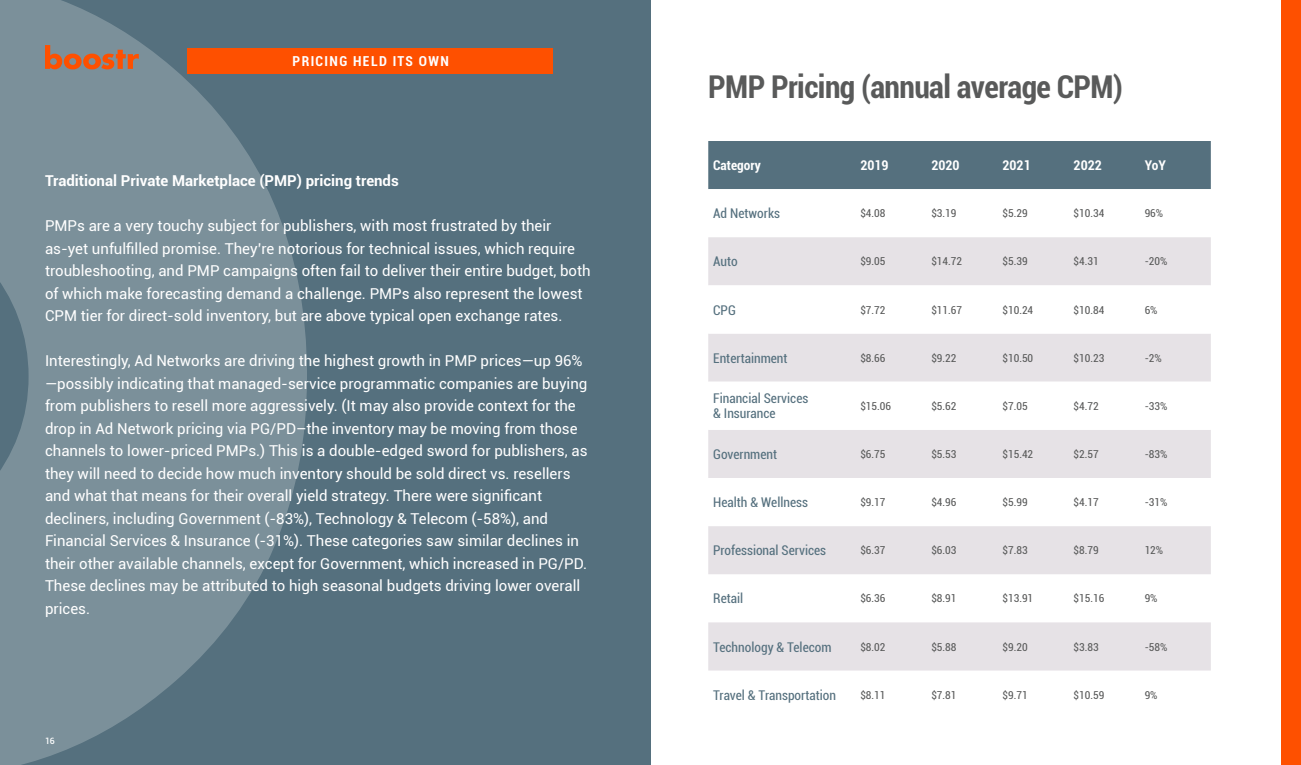
<style>
.page{position:relative;width:1301px;height:765px;background:#fff}
.page>*{position:absolute;margin:0;border:0;box-sizing:border-box;transform-origin:0 0}
.t1{font:700 condensed 31.38px "Roboto";letter-spacing:-.02em;color:#595a5a}
.t2{font:15px/22.5px "Roboto";color:#fff}
.t3{font:700 15px "Roboto";color:#fff}
.t4{font:700 condensed 13.75px "Roboto";letter-spacing:.1em;color:#fff}
.t5{font:condensed 13.38px/14.8px "Roboto";color:#55707e}
.t6{font:700 condensed 13.38px "Roboto";color:#fff}
.t7{font:condensed 10.88px "Roboto";color:#595a5a}
.t8{font:500 8.75px "Roboto";color:#fff}
</style>
<div class="page">
<div style="left:708px;top:141px;width:502px;height:48px;background:#55707e"></div>
<svg style="left:708px;top:237px;width:502px;height:434px;fill:#e6e2e6"></svg>
<svg style="left:708px;top:285px;width:502px;height:145px"></svg>
<svg style="left:708px;top:478px;width:502px;height:48px"></svg>
<div style="left:0;top:0;width:650px;height:765px;background:#55707e"></div>
<div style="left:1281px;top:0;width:20px;height:765px;background:#fe5000"></div>
<svg style="left:0;top:0;width:307px;height:765px;fill:#7b909a"></svg>
<svg style="left:45px;top:45px;width:94px;height:24px;background:#b37457"></svg>
<div style="left:187px;top:49px;width:365px;height:25px;background:#fe5000"></div>
<p class="t4" style="left:293px;top:51px;width:158px">PRICING HELD ITS OWN</p>
<p class="t3" style="left:45px;top:170px;width:355px">Traditional Private Marketplace (PMP) pricing trends</p>
<p class="t2" style="left:45px;top:214px;width:547px">PMPs are a very touchy subject for publishers, with most frustrated by their as-yet unfulfilled promise. They’re notorious for technical issues, which require troubleshooting, and PMP campaigns often fail to deliver their entire budget, both of which make forecasting demand a challenge. PMPs also represent the lowest CPM tier for direct-sold inventory, but are above typical open exchange rates.</p>
<p class="t2" style="left:45px;top:349px;width:544px">Interestingly, Ad Networks are driving the highest growth in PMP prices—up 96% —possibly indicating that managed-service programmatic companies are buying from publishers to resell more aggressively. (It may also provide context for the drop in Ad Network pricing via PG/PD–the inventory may be moving from those channels to lower-priced PMPs.) This is a double-edged sword for publishers, as they will need to decide how much inventory should be sold direct vs. resellers and what that means for their overall yield strategy. There were significant decliners, including Government (-83%), Technology &amp; Telecom (-58%), and Financial Services &amp; Insurance (-31%). These categories saw similar declines in their other available channels, except for Government, which increased in PG/PD.<br>These declines may be attributed to high seasonal budgets driving lower overall prices.</p>
<p class="t8" style="left:45px;top:734px;width:11px">16</p>
<h1 class="t1" style="left:708px;top:64px;width:416px">PMP Pricing (annual average CPM)</h1>
<p class="t6" style="left:713px;top:156px;width:49px">Category</p>
<p class="t6" style="left:860px;top:156px;width:30px">2019</p>
<p class="t6" style="left:931px;top:156px;width:30px">2020</p>
<p class="t6" style="left:1002px;top:156px;width:30px">2021</p>
<p class="t6" style="left:1073px;top:156px;width:30px">2022</p>
<p class="t6" style="left:1144px;top:156px;width:23px">YoY</p>
<p class="t5" style="left:713px;top:206px;width:68px">Ad Networks</p>
<p class="t7" style="left:860px;top:206px;width:27px">$4.08</p>
<p class="t7" style="left:931px;top:206px;width:27px">$3.19</p>
<p class="t7" style="left:1002px;top:206px;width:27px">$5.29</p>
<p class="t7" style="left:1073px;top:206px;width:32px">$10.34</p>
<p class="t7" style="left:1144px;top:206px;width:20px">96%</p>
<p class="t5" style="left:713px;top:254px;width:26px">Auto</p>
<p class="t7" style="left:860px;top:254px;width:27px">$9.05</p>
<p class="t7" style="left:931px;top:254px;width:32px">$14.72</p>
<p class="t7" style="left:1002px;top:254px;width:27px">$5.39</p>
<p class="t7" style="left:1073px;top:254px;width:27px">$4.31</p>
<p class="t7" style="left:1144px;top:254px;width:24px">-20%</p>
<p class="t5" style="left:713px;top:302px;width:24px">CPG</p>
<p class="t7" style="left:860px;top:302px;width:27px">$7.72</p>
<p class="t7" style="left:931px;top:302px;width:32px">$11.67</p>
<p class="t7" style="left:1002px;top:302px;width:32px">$10.24</p>
<p class="t7" style="left:1073px;top:302px;width:32px">$10.84</p>
<p class="t7" style="left:1144px;top:302px;width:14px">6%</p>
<p class="t5" style="left:713px;top:350px;width:76px">Entertainment</p>
<p class="t7" style="left:860px;top:350px;width:27px">$8.66</p>
<p class="t7" style="left:931px;top:350px;width:27px">$9.22</p>
<p class="t7" style="left:1002px;top:350px;width:32px">$10.50</p>
<p class="t7" style="left:1073px;top:350px;width:32px">$10.23</p>
<p class="t7" style="left:1144px;top:350px;width:19px">-2%</p>
<p class="t5" style="left:713px;top:391px;width:97px">Financial Services &amp; Insurance</p>
<p class="t7" style="left:860px;top:398px;width:32px">$15.06</p>
<p class="t7" style="left:931px;top:398px;width:27px">$5.62</p>
<p class="t7" style="left:1002px;top:398px;width:27px">$7.05</p>
<p class="t7" style="left:1073px;top:398px;width:27px">$4.72</p>
<p class="t7" style="left:1144px;top:398px;width:24px">-33%</p>
<p class="t5" style="left:713px;top:446px;width:65px">Government</p>
<p class="t7" style="left:860px;top:447px;width:27px">$6.75</p>
<p class="t7" style="left:931px;top:447px;width:27px">$5.53</p>
<p class="t7" style="left:1002px;top:447px;width:32px">$15.42</p>
<p class="t7" style="left:1073px;top:447px;width:27px">$2.57</p>
<p class="t7" style="left:1144px;top:447px;width:24px">-83%</p>
<p class="t5" style="left:713px;top:495px;width:96px">Health &amp; Wellness</p>
<p class="t7" style="left:860px;top:495px;width:27px">$9.17</p>
<p class="t7" style="left:931px;top:495px;width:27px">$4.96</p>
<p class="t7" style="left:1002px;top:495px;width:27px">$5.99</p>
<p class="t7" style="left:1073px;top:495px;width:27px">$4.17</p>
<p class="t7" style="left:1144px;top:495px;width:24px">-31%</p>
<p class="t5" style="left:713px;top:543px;width:114px">Professional Services</p>
<p class="t7" style="left:860px;top:543px;width:27px">$6.37</p>
<p class="t7" style="left:931px;top:543px;width:27px">$6.03</p>
<p class="t7" style="left:1002px;top:543px;width:27px">$7.83</p>
<p class="t7" style="left:1073px;top:543px;width:27px">$8.79</p>
<p class="t7" style="left:1144px;top:543px;width:20px">12%</p>
<p class="t5" style="left:713px;top:591px;width:32px">Retail</p>
<p class="t7" style="left:860px;top:591px;width:27px">$6.36</p>
<p class="t7" style="left:931px;top:591px;width:27px">$8.91</p>
<p class="t7" style="left:1002px;top:591px;width:32px">$13.91</p>
<p class="t7" style="left:1073px;top:591px;width:32px">$15.16</p>
<p class="t7" style="left:1144px;top:591px;width:14px">9%</p>
<p class="t5" style="left:713px;top:639px;width:120px">Technology &amp; Telecom</p>
<p class="t7" style="left:860px;top:639px;width:27px">$8.02</p>
<p class="t7" style="left:931px;top:639px;width:27px">$5.88</p>
<p class="t7" style="left:1002px;top:639px;width:27px">$9.20</p>
<p class="t7" style="left:1073px;top:639px;width:27px">$3.83</p>
<p class="t7" style="left:1144px;top:639px;width:24px">-58%</p>
<p class="t5" style="left:713px;top:687px;width:124px">Travel &amp; Transportation</p>
<p class="t7" style="left:860px;top:687px;width:27px">$8.11</p>
<p class="t7" style="left:931px;top:687px;width:27px">$7.81</p>
<p class="t7" style="left:1002px;top:687px;width:27px">$9.71</p>
<p class="t7" style="left:1073px;top:687px;width:32px">$10.59</p>
<p class="t7" style="left:1144px;top:687px;width:14px">9%</p>
</div>
